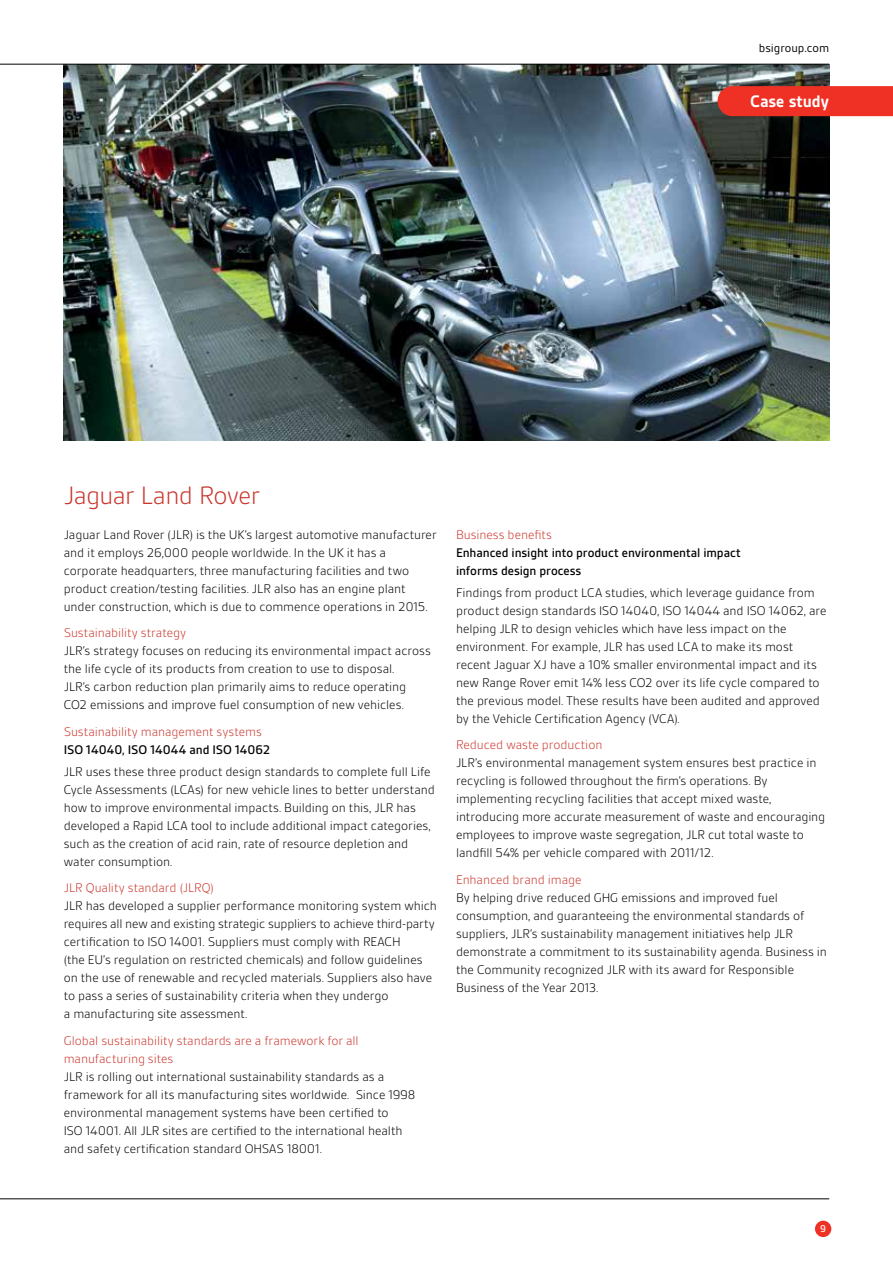
<style>
.page{position:relative;width:893px;height:1263px;background:#fff}
.page>*{position:absolute;margin:0;border:0;box-sizing:border-box;transform-origin:0 0}
.t1{font:300 27px "BSI Gesta";letter-spacing:-.02em;color:#ca352c}
.t2{font:700 18px "BSI Gesta";letter-spacing:-.005em;color:#fff}
.t3{font:300 13.5px/18px "BSI Gesta";letter-spacing:-.005em;color:#000}
.t4{font:300 13.5px/18px "BSI Gesta";letter-spacing:-.005em;color:#ca352c}
.t5{font:500 13.5px/18px "BSI Gesta";letter-spacing:-.005em;color:#000}
.t6{font:12.75px "BSI Gesta";color:#000}
.t7{font:500 10.5px "BSI Gesta";color:#fff}
</style>
<div class="page">
<img style="left:64px;top:65px;width:765px;height:376px">
<hr style="left:0;top:64px;width:829px;height:1px;background:#000">
<hr style="left:0;top:1198px;width:829px;height:1px;background:#000">
<div style="left:815px;top:1221px;width:16px;height:16px;background:#ee3124;border-radius:50%"></div>
<div style="left:718px;top:86px;width:175px;height:30px;background:#ee3124"></div>
<p class="t6" style="left:759px;top:41px;width:72px">bsigroup.com</p>
<h2 class="t2" style="left:750px;top:92px;width:81px">Case study</h2>
<h1 class="t1" style="left:64px;top:481px;width:198px">Jaguar Land Rover</h1>
<p class="t3" style="left:64px;top:525px;width:374px">Jaguar Land Rover (JLR) is the UK’s largest automotive manufacturer and it employs 26,000 people worldwide. In the UK it has a corporate headquarters, three manufacturing facilities and two product creation/testing facilities. JLR also has an engine plant under construction, which is due to commence operations in 2015.</p>
<p class="t4" style="left:64px;top:624px;width:124px">Sustainability strategy</p>
<p class="t3" style="left:64px;top:642px;width:369px">JLR’s strategy focuses on reducing its environmental impact across the life cycle of its products from creation to use to disposal.<br>JLR’s carbon reduction plan primarily aims to reduce operating CO2 emissions and improve fuel consumption of new vehicles.</p>
<p class="t4" style="left:64px;top:722px;width:200px">Sustainability management systems</p>
<p class="t5" style="left:64px;top:740px;width:208px">ISO 14040, ISO 14044 and ISO 14062</p>
<p class="t3" style="left:64px;top:763px;width:373px">JLR uses these three product design standards to complete full Life Cycle Assessments (LCAs) for new vehicle lines to better understand how to improve environmental impacts. Building on this, JLR has developed a Rapid LCA tool to include additional impact categories, such as the creation of acid rain, rate of resource depletion and water consumption.</p>
<p class="t4" style="left:64px;top:879px;width:152px">JLR Quality standard (JLRQ)</p>
<p class="t3" style="left:64px;top:897px;width:375px">JLR has developed a supplier performance monitoring system which requires all new and existing strategic suppliers to achieve third-party certification to ISO 14001. Suppliers must comply with REACH<br>(the EU’s regulation on restricted chemicals) and follow guidelines on the use of renewable and recycled materials. Suppliers also have to pass a series of sustainability criteria when they undergo<br>a manufacturing site assessment.</p>
<p class="t4" style="left:64px;top:1031px;width:296px">Global sustainability standards are a framework for all manufacturing sites</p>
<p class="t3" style="left:64px;top:1067px;width:353px">JLR is rolling out international sustainability standards as a framework for all its manufacturing sites worldwide. Since 1998 environmental management systems have been certified to<br>ISO 14001. All JLR sites are certified to the international health and safety certification standard OHSAS 18001.</p>
<p class="t4" style="left:456px;top:525px;width:97px">Business benefits</p>
<p class="t5" style="left:456px;top:543px;width:286px">Enhanced insight into product environmental impact informs design process</p>
<p class="t3" style="left:456px;top:583px;width:372px">Findings from product LCA studies, which leverage guidance from product design standards ISO 14040, ISO 14044 and ISO 14062, are helping JLR to design vehicles which have less impact on the environment. For example, JLR has used LCA to make its most recent Jaguar XJ have a 10% smaller environmental impact and its new Range Rover emit 14% less CO2 over its life cycle compared to the previous model. These results have been audited and approved by the Vehicle Certification Agency (VCA).</p>
<p class="t4" style="left:456px;top:736px;width:148px">Reduced waste production</p>
<p class="t3" style="left:456px;top:754px;width:371px">JLR’s environmental management system ensures best practice in recycling is followed throughout the firm’s operations. By implementing recycling facilities that accept mixed waste, introducing more accurate measurement of waste and encouraging employees to improve waste segregation, JLR cut total waste to landfill 54% per vehicle compared with 2011/12.</p>
<p class="t4" style="left:456px;top:870px;width:127px">Enhanced brand image</p>
<p class="t3" style="left:456px;top:888px;width:372px">By helping drive reduced GHG emissions and improved fuel consumption, and guaranteeing the environmental standards of suppliers, JLR’s sustainability management initiatives help JLR demonstrate a commitment to its sustainability agenda. Business in the Community recognized JLR with its award for Responsible Business of the Year 2013.</p>
<p class="t7" style="left:820px;top:1223px;width:7px">9</p>
</div>
